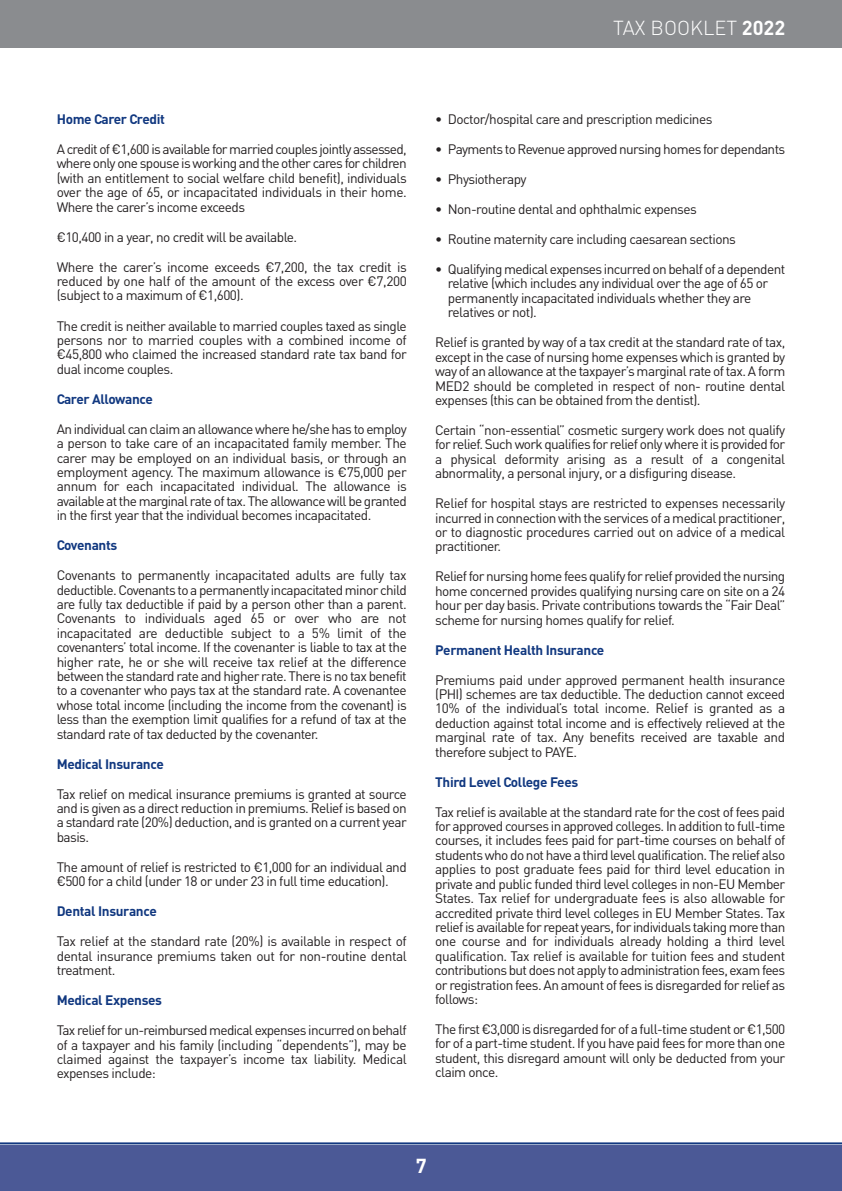
<style>
.page{position:relative;width:842px;height:1191px;background:#fff}
.page>*{position:absolute;margin:0;border:0;box-sizing:border-box;transform-origin:0 0}
.t1{font:300 20px "DIN";color:#fff}
.t2{font:700 20px "DIN";color:#fff}
.t3{font:13.6px/14.4px "DIN";letter-spacing:-.04em;color:#231f20;text-align:justify}
.t4{font:700 13.6px "DIN";letter-spacing:-.025em;color:#113880}
.s1{font-weight:700}
</style>
<div class="page">
<hr style="left:0;top:1142px;width:842px;height:2px;background:#113880">
<div style="left:0;top:0;width:842px;height:47px;background:#8a8c8f"></div>
<div style="left:0;top:1145px;width:842px;height:46px;background:#4b5996"></div>
<p class="t1" style="left:613px;top:21px;width:174px">TAX BOOKLET <span class="s1">2022</span></p>
<p class="t4" style="left:57px;top:114px;width:110px">Home Carer Credit</p>
<p class="t3" style="left:57px;top:143px;width:352px">A credit of €1,600 is available for married couples jointly assessed, where only one spouse is working and the other cares for children (with an entitlement to social welfare child benefit), individuals over the age of 65, or incapacitated individuals in their home.<br>Where the carer’s income exceeds</p>
<p class="t3" style="left:57px;top:231px;width:242px">€10,400 in a year, no credit will be available.</p>
<p class="t3" style="left:57px;top:261px;width:352px">Where the carer’s income exceeds €7,200, the tax credit is reduced by one half of the amount of the excess over €7,200 (subject to a maximum of €1,600).</p>
<p class="t3" style="left:57px;top:320px;width:352px">The credit is neither available to married couples taxed as single persons nor to married couples with a combined income of €45,800 who claimed the increased standard rate tax band for dual income couples.</p>
<p class="t4" style="left:57px;top:394px;width:98px">Carer Allowance</p>
<p class="t3" style="left:57px;top:423px;width:352px">An individual can claim an allowance where he/she has to employ a person to take care of an incapacitated family member. The carer may be employed on an individual basis, or through an employment agency. The maximum allowance is €75,000 per annum for each incapacitated individual. The allowance is available at the marginal rate of tax. The allowance will be granted in the first year that the individual becomes incapacitated.</p>
<p class="t4" style="left:57px;top:540px;width:62px">Covenants</p>
<p class="t3" style="left:57px;top:569px;width:352px">Covenants to permanently incapacitated adults are fully tax deductible. Covenants to a permanently incapacitated minor child are fully tax deductible if paid by a person other than a parent.<br>Covenants to individuals aged 65 or over who are not incapacitated are deductible subject to a 5% limit of the covenanters’ total income. If the covenanter is liable to tax at the higher rate, he or she will receive tax relief at the difference between the standard rate and higher rate. There is no tax benefit to a covenanter who pays tax at the standard rate. A covenantee whose total income (including the income from the covenant) is less than the exemption limit qualifies for a refund of tax at the standard rate of tax deducted by the covenanter.</p>
<p class="t4" style="left:57px;top:759px;width:109px">Medical Insurance</p>
<p class="t3" style="left:57px;top:788px;width:352px">Tax relief on medical insurance premiums is granted at source and is given as a direct reduction in premiums. Relief is based on a standard rate (20%) deduction, and is granted on a current year basis.</p>
<p class="t3" style="left:57px;top:861px;width:352px">The amount of relief is restricted to €1,000 for an individual and €500 for a child (under 18 or under 23 in full time education).</p>
<p class="t4" style="left:57px;top:906px;width:102px">Dental Insurance</p>
<p class="t3" style="left:57px;top:935px;width:352px">Tax relief at the standard rate (20%) is available in respect of dental insurance premiums taken out for non-routine dental treatment.</p>
<p class="t4" style="left:57px;top:995px;width:107px">Medical Expenses</p>
<p class="t3" style="left:57px;top:1024px;width:352px">Tax relief for un-reimbursed medical expenses incurred on behalf of a taxpayer and his family (including “dependents”), may be claimed against the taxpayer’s income tax liability. Medical expenses include:</p>
<p class="t3" style="left:435px;top:113px;width:279px">• Doctor/hospital care and prescription medicines</p>
<p class="t3" style="left:435px;top:143px;width:352px">• Payments to Revenue approved nursing homes for dependants</p>
<p class="t3" style="left:435px;top:173px;width:93px">• Physiotherapy</p>
<p class="t3" style="left:435px;top:203px;width:263px">• Non-routine dental and ophthalmic expenses</p>
<p class="t3" style="left:435px;top:233px;width:302px">• Routine maternity care including caesarean sections</p>
<p class="t3" style="left:448px;top:263px;width:339px;text-align:left;text-indent:-13px">• Qualifying medical expenses incurred on behalf of a dependent relative (which includes any individual over the age of 65 or permanently incapacitated individuals whether they are relatives or not).</p>
<p class="t3" style="left:435px;top:337px;width:352px">Relief is granted by way of a tax credit at the standard rate of tax, except in the case of nursing home expenses which is granted by way of an allowance at the taxpayer’s marginal rate of tax. A form MED2 should be completed in respect of non- routine dental expenses (this can be obtained from the dentist).</p>
<p class="t3" style="left:435px;top:424px;width:352px">Certain “non-essential” cosmetic surgery work does not qualify for relief. Such work qualifies for relief only where it is provided for a physical deformity arising as a result of a congenital abnormality, a personal injury, or a disfiguring disease.</p>
<p class="t3" style="left:435px;top:497px;width:352px">Relief for hospital stays are restricted to expenses necessarily incurred in connection with the services of a medical practitioner, or to diagnostic procedures carried out on advice of a medical practitioner.</p>
<p class="t3" style="left:435px;top:571px;width:352px">Relief for nursing home fees qualify for relief provided the nursing home concerned provides qualifying nursing care on site on a 24 hour per day basis. Private contributions towards the “Fair Deal” scheme for nursing homes qualify for relief.</p>
<p class="t4" style="left:435px;top:645px;width:171px">Permanent Health Insurance</p>
<p class="t3" style="left:435px;top:674px;width:352px">Premiums paid under approved permanent health insurance (PHI) schemes are tax deductible. The deduction cannot exceed 10% of the individual’s total income. Relief is granted as a deduction against total income and is effectively relieved at the marginal rate of tax. Any benefits received are taxable and therefore subject to PAYE.</p>
<p class="t4" style="left:435px;top:777px;width:145px">Third Level College Fees</p>
<p class="t3" style="left:435px;top:806px;width:352px">Tax relief is available at the standard rate for the cost of fees paid for approved courses in approved colleges. In addition to full-time courses, it includes fees paid for part-time courses on behalf of students who do not have a third level qualification. The relief also applies to post graduate fees paid for third level education in private and public funded third level colleges in non-EU Member States. Tax relief for undergraduate fees is also allowable for accredited private third level colleges in EU Member States. Tax relief is available for repeat years, for individuals taking more than one course and for individuals already holding a third level qualification. Tax relief is available for tuition fees and student contributions but does not apply to administration fees, exam fees or registration fees. An amount of fees is disregarded for relief as follows:</p>
<p class="t3" style="left:435px;top:1023px;width:352px">The first €3,000 is disregarded for of a full-time student or €1,500 for of a part-time student. If you have paid fees for more than one student, this disregard amount will only be deducted from your claim once.</p>
<p class="t2" style="left:416px;top:1159px;width:12px">7</p>
</div>
